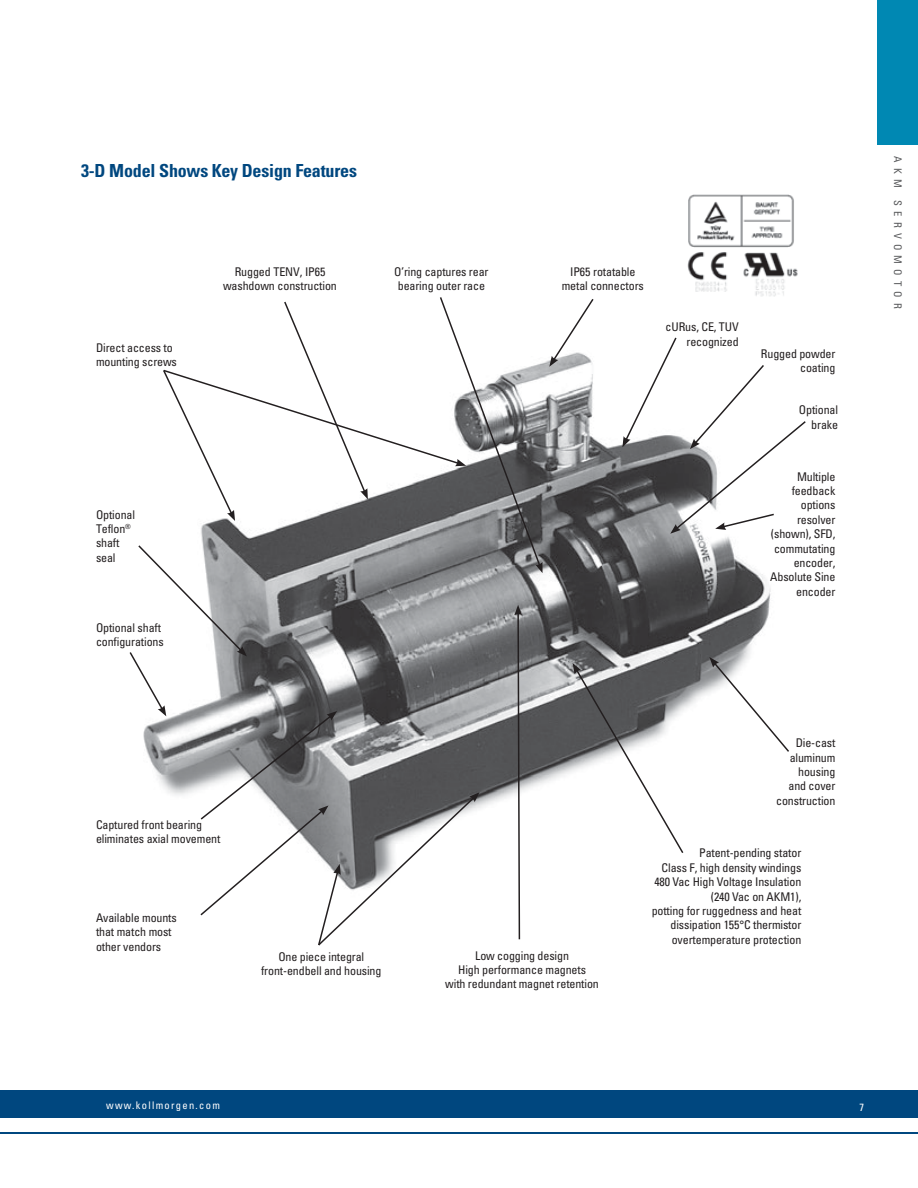
<style>
.page{position:relative;width:918px;height:1188px;background:#fff}
.page>*{position:absolute;margin:0;border:0;box-sizing:border-box;transform-origin:0 0}
.t1{font:700 condensed 18px "Univers";letter-spacing:-.01em;color:#00477f}
.t2{font:condensed 12px/14.4px "Univers";letter-spacing:-.01em;color:#231f20}
.t3{font:condensed 10.5px "Univers";letter-spacing:.125em;color:#fff}
.t4{font:condensed 10.5px "Univers";letter-spacing:.5em;color:#58595b}
</style>
<div class="page">
<div style="left:0;top:1091px;width:918px;height:27px;background:#00477f"></div>
<hr style="left:0;top:1132px;width:918px;height:2px;background:#00477f">
<div style="left:878px;top:0;width:40px;height:145px;background:#0088b3"></div>
<img style="left:543px;top:360px;width:228px;height:423px">
<svg style="left:549px;top:299px;width:46px;height:68px"></svg>
<svg style="left:622px;top:337px;width:184px;height:197px"></svg>
<svg style="left:573px;top:663px;width:112px;height:190px"></svg>
<svg style="left:709px;top:657px;width:80px;height:97px"></svg>
<svg style="left:129px;top:297px;width:414px;height:649px"></svg>
<img style="left:687px;top:252px;width:40px;height:40px">
<img style="left:688px;top:194px;width:106px;height:53px">
<img style="left:743px;top:252px;width:55px;height:45px">
<h1 class="t1" style="left:81px;top:159px;width:278px">3-D Model Shows Key Design Features</h1>
<p class="t2" style="left:96px;top:340px;width:82px">Direct access to mounting screws</p>
<p class="t2" style="left:223px;top:264px;width:115px;text-align:center">Rugged TENV, IP65 washdown construction</p>
<p class="t2" style="left:96px;top:507px;width:41px">Optional<br>Teflon<sup>® </sup>shaft seal</p>
<p class="t2" style="left:96px;top:620px;width:69px">Optional shaft configurations</p>
<p class="t2" style="left:394px;top:264px;width:96px">O’ring captures rear bearing outer race</p>
<p class="t2" style="left:562px;top:264px;width:84px;text-align:center">IP65 rotatable metal connectors</p>
<p class="t2" style="left:666px;top:320px;width:75px;text-align:right">cURus, CE, TUV recognized</p>
<p class="t2" style="left:761px;top:346px;width:76px;text-align:right">Rugged powder coating</p>
<p class="t2" style="left:799px;top:402px;width:41px;text-align:right">Optional brake</p>
<p class="t2" style="left:770px;top:469px;width:67px;text-align:right">Multiple feedback options resolver (shown), SFD, commutating encoder,<br>Absolute Sine encoder</p>
<p class="t2" style="left:96px;top:817px;width:126px">Captured front bearing eliminates axial movement</p>
<p class="t2" style="left:96px;top:910px;width:82px">Available mounts that match most other vendors</p>
<p class="t2" style="left:261px;top:949px;width:122px;text-align:center">One piece integral front-endbell and housing</p>
<p class="t2" style="left:445px;top:948px;width:155px;text-align:center">Low cogging design<br>High performance magnets<br>with redundant magnet retention</p>
<p class="t2" style="left:776px;top:735px;width:61px;text-align:right">Die-cast aluminum housing<br>and cover construction</p>
<p class="t2" style="left:652px;top:846px;width:151px;text-align:right">Patent-pending stator<br>Class F, high density windings<br>480 Vac High Voltage Insulation (240 Vac on AKM1),<br>potting for ruggedness and heat dissipation 155°C thermistor overtemperature protection</p>
<p class="t4" style="left:905px;top:156px;width:154px;rotate:90deg">AKM SERVOMOTOR</p>
<p class="t3" style="left:106px;top:1099px;width:115px">www.kollmorgen.com</p>
<p class="t3" style="left:859px;top:1101px;width:6px">7</p>
</div>
